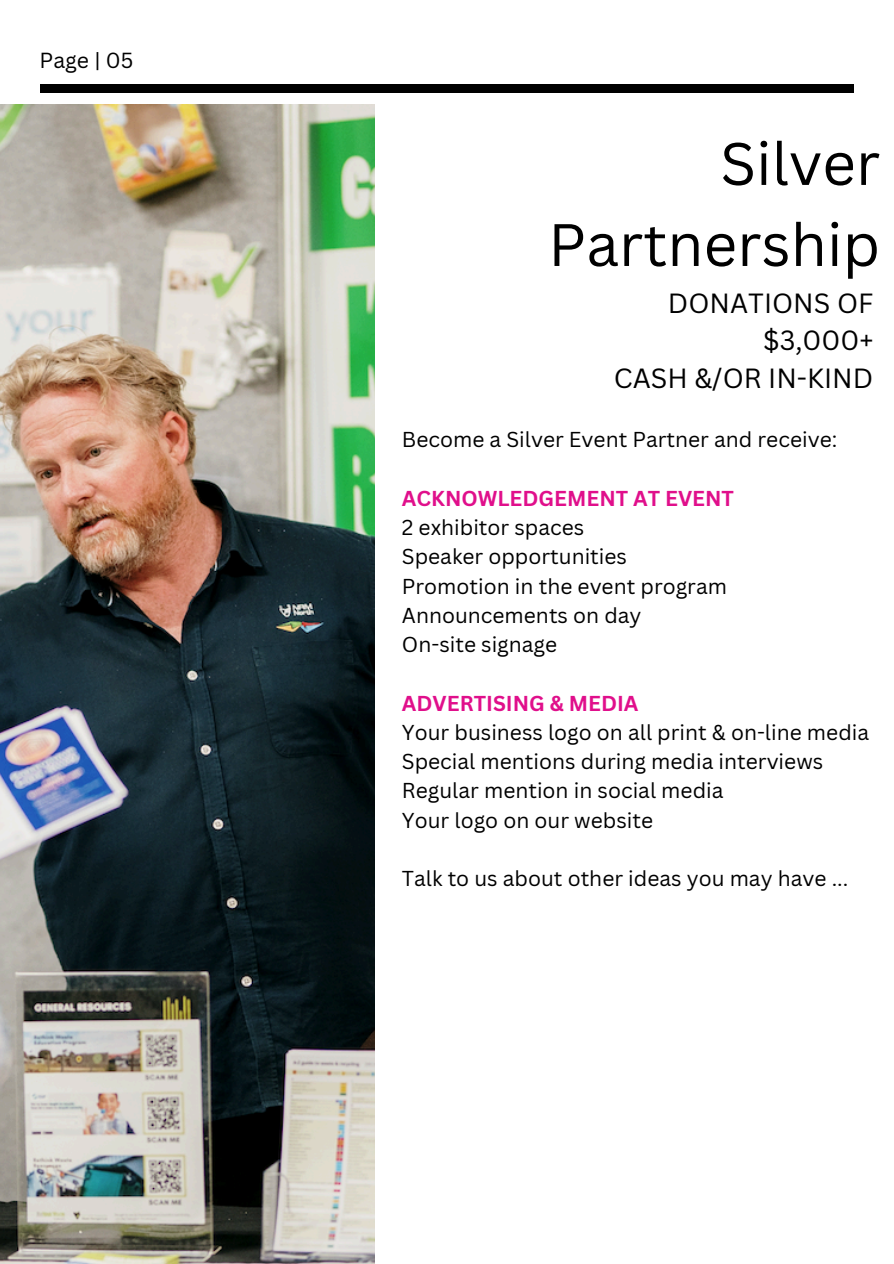
<style>
.page{position:relative;width:894px;height:1264px;background:#fff}
.page>*{position:absolute;margin:0;border:0;box-sizing:border-box;transform-origin:0 0}
.t1{font:58.5px/81px "Canva Sans";color:#000;text-align:right}
.t2{font:27px/37.2px "Canva Sans";color:#000;text-align:right}
.t3{font:21.3px "Canva Sans";color:#000}
.t4{font:21px/29.2px "Canva Sans";color:#000}
.t5{font:700 21px "Canva Sans";color:#e00f8b}
</style>
<div class="page">
<div style="left:40px;top:85px;width:813px;height:8px;background:#000"></div>
<img style="left:0;top:104px;width:375px;height:1159px">
<p class="t3" style="left:40px;top:46px;width:95px">Page | 05</p>
<p class="t1" style="left:548px;top:122px;width:333px">Silver<br>Partnership</p>
<p class="t2" style="left:613px;top:284px;width:261px">DONATIONS OF $3,000+<br>CASH &amp;/OR IN-KIND</p>
<p class="t4" style="left:402px;top:424px;width:436px">Become a Silver Event Partner and receive:</p>
<h1 class="t5" style="left:402px;top:483px;width:333px">ACKNOWLEDGEMENT AT EVENT</h1>
<p class="t4" style="left:402px;top:512px;width:184px">2 exhibitor spaces</p>
<p class="t4" style="left:402px;top:541px;width:226px">Speaker opportunities</p>
<p class="t4" style="left:402px;top:570px;width:326px">Promotion in the event program<br>Announcements on day</p>
<p class="t4" style="left:402px;top:629px;width:157px">On-site signage</p>
<p class="t5" style="left:402px;top:688px;width:238px">ADVERTISING &amp; MEDIA</p>
<p class="t4" style="left:402px;top:717px;width:468px">Your business logo on all print &amp; on-line media</p>
<p class="t4" style="left:402px;top:746px;width:423px">Special mentions during media interviews<br>Regular mention in social media</p>
<p class="t4" style="left:402px;top:804px;width:252px">Your logo on our website</p>
<p class="t4" style="left:402px;top:863px;width:447px">Talk to us about other ideas you may have ...</p>
</div>
